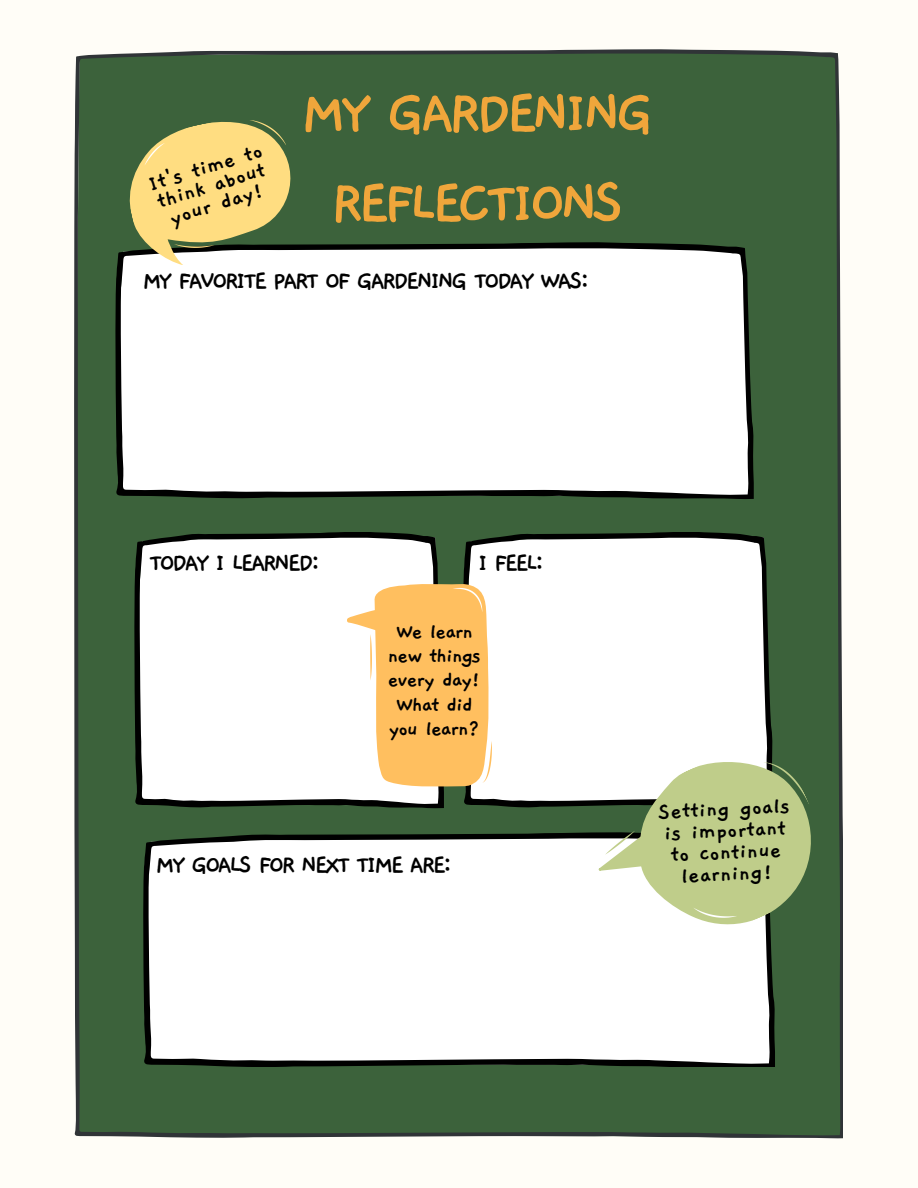
<style>
.page{position:relative;width:918px;height:1188px;background:#fffdf7}
.page>*{position:absolute;margin:0;border:0;box-sizing:border-box;transform-origin:0 0}
.t1{font:700 64.35px/90px "Gaegu";letter-spacing:-.095em;color:#f0a63b;text-align:center}
.t2{font:700 27.15px "Gaegu";letter-spacing:-.105em;color:#000}
.t3{font:700 24px/21.8px "Gaegu";color:#000}
.t4{font:700 22.8px/24.3px "Gaegu";letter-spacing:-.05em;color:#000;text-align:center}
</style>
<div class="page">
<div style="left:74px;top:49px;width:769px;height:1089px;background:#3c623b"></div>
<svg style="left:116px;top:242px;width:638px;height:257px"></svg>
<svg style="left:134px;top:532px;width:310px;height:276px"></svg>
<svg style="left:463px;top:532px;width:310px;height:276px"></svg>
<svg style="left:143px;top:832px;width:632px;height:235px"></svg>
<svg style="left:603px;top:730px;width:240px;height:233px"></svg>
<svg style="left:591px;top:824px;width:84px;height:69px"></svg>
<svg style="left:763px;top:752px;width:47px;height:63px;background:#7e9663"></svg>
<svg style="left:693px;top:893px;width:44px;height:38px"></svg>
<svg style="left:116px;top:107px;width:191px;height:167px;background:#b4b075"></svg>
<svg style="left:347px;top:585px;width:145px;height:202px"></svg>
<p class="t3" style="left:146px;top:176px;width:120px;line-height:19px;text-align:center;rotate:-17deg">It's time to think about your day!</p>
<h1 class="t1" style="left:301px;top:68px;width:356px">MY GARDENING<br>REFLECTIONS</h1>
<p class="t2" style="left:143px;top:267px;width:449px">MY FAVORITE PART OF GARDENING TODAY WAS:</p>
<p class="t2" style="left:149px;top:549px;width:173px">TODAY I LEARNED:</p>
<p class="t2" style="left:478px;top:549px;width:68px">I FEEL:</p>
<p class="t4" style="left:388px;top:620px;width:95px">We learn new things every day!<br>What did you learn?</p>
<p class="t2" style="left:156px;top:851px;width:298px">MY GOALS FOR NEXT TIME ARE:</p>
<p class="t3" style="left:658px;top:802px;width:133px;rotate:-3deg">Setting goals is important to continue</p>
<p class="t3" style="left:680px;top:866px;width:94px;rotate:-3deg">learning!</p>
</div>
